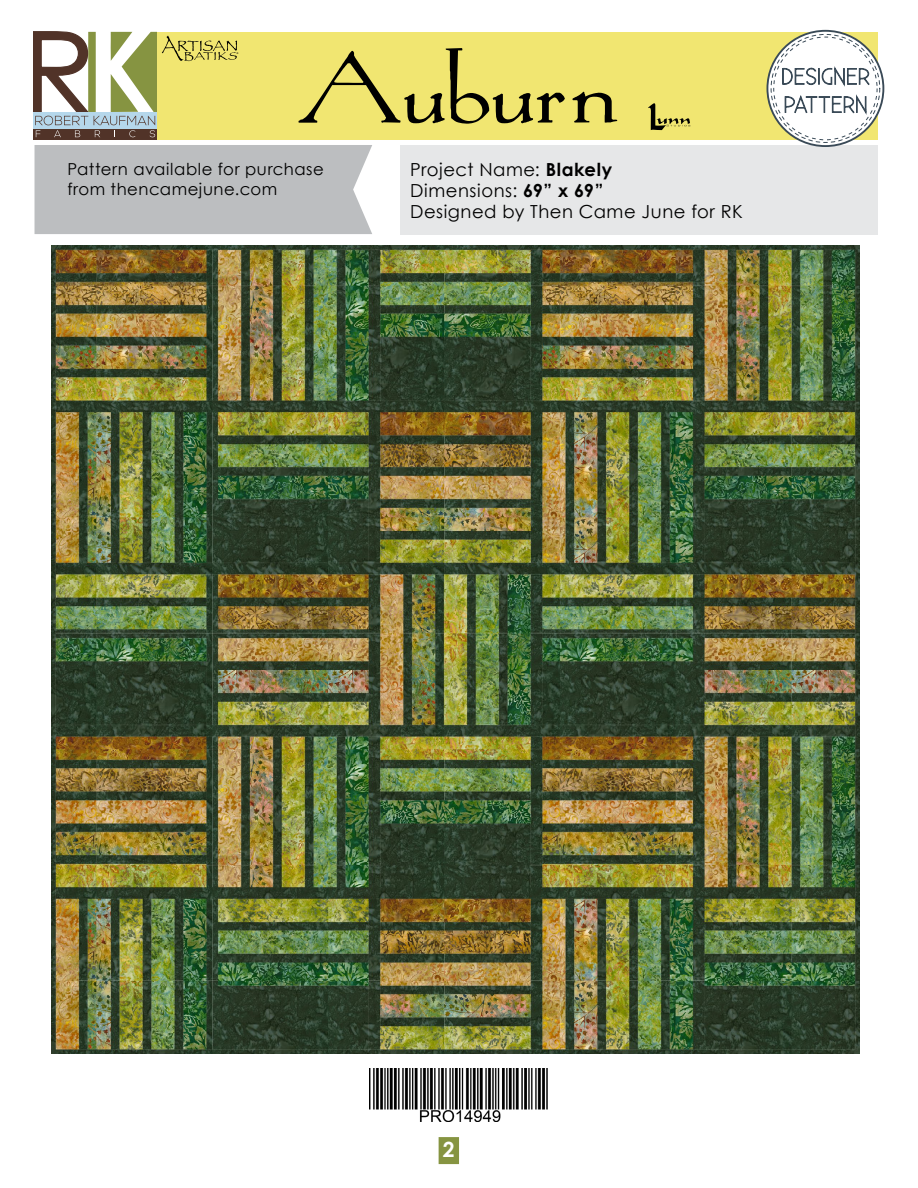
<style>
.page{position:relative;width:918px;height:1188px;background:#fff}
.page>*{position:absolute;margin:0;border:0;box-sizing:border-box;transform-origin:0 0}
.t1{font:700 21px "Century Gothic";color:#fff}
.t2{font:18px/21px "Century Gothic";letter-spacing:.03em;color:#000}
.t3{font:16.5px/19.8px "Century Gothic";letter-spacing:.03em;color:#000}
.s1{font-weight:700}
</style>
<div class="page">
<div style="left:439px;top:1137px;width:20px;height:27px;background:#869441"></div>
<img style="left:369px;top:1068px;width:179px;height:54px">
<img style="left:51px;top:245px;width:809px;height:809px">
<div style="left:35px;top:145px;width:337px;height:89px;background:#bcbec0"></div>
<div style="left:400px;top:145px;width:478px;height:89px;background:#e6e7e8"></div>
<div style="left:153px;top:32px;width:725px;height:107px;background:#f1e671"></div>
<svg style="left:767px;top:31px;width:116px;height:115px"></svg>
<div style="left:767px;top:30px;width:117px;height:117px;border:2px solid #3a4a57;border-radius:50%"></div>
<svg style="left:771px;top:34px;width:109px;height:108px"></svg>
<div style="left:774px;top:37px;width:103px;height:103px;background:#fff;border-radius:50%"></div>
<svg style="left:782px;top:66px;width:88px;height:51px"></svg>
<svg style="left:34px;top:32px;width:531px;height:107px"></svg>
<svg style="left:573px;top:92px;width:44px;height:31px"></svg>
<svg style="left:650px;top:105px;width:188px;height:23px"></svg>
<p class="t3" style="left:67px;top:159px;width:258px">Pattern available for purchase from thencamejune.com</p>
<p class="t2" style="left:410px;top:159px;width:334px">Project Name: <span class="s1">Blakely<br></span>Dimensions: <span class="s1">69” x 69”<br></span>Designed by Then Came June for RK</p>
<p class="t1" style="left:443px;top:1134px;width:13px">2</p>
</div>
